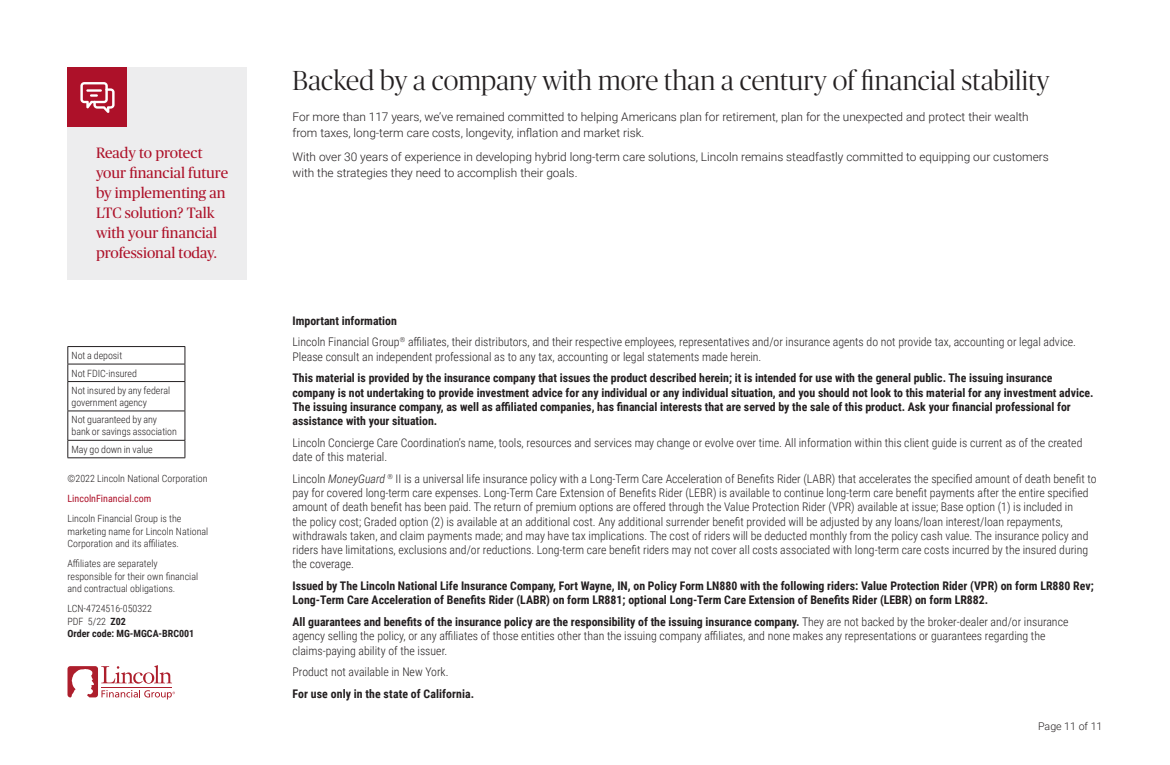
<style>
.page{position:relative;width:1170px;height:765px;background:#fff}
.page>*{position:absolute;margin:0;border:0;box-sizing:border-box;transform-origin:0 0}
.Subheader_1{font:300 27.5px "Publico Banner";letter-spacing:.01em;color:#231f20}
.CTA{font:15px/20px "Publico Headline";color:#ad1129}
.Disclosure_-_9_5_12{font:300 11.88px/14.2px "Roboto Condensed";color:#231f20}
.Disclosure_-_9_5_12-2{font:700 11.88px/14.2px "Roboto Condensed";color:#231f20}
.Body_Copy{font:300 11.88px/16.2px "Roboto";color:#231f20}
.Page_Numbers__Header{font:300 10.62px "Roboto";color:#231f20}
.Disclosure_-_8_10_Li{font:300 10px/12.5px "Roboto Condensed";color:#231f20}
.Bank_Box_-_Back_Page{font:300 10px/11.9px "Roboto Condensed";letter-spacing:-.005em;color:#231f20}
.Disclosure_-_8_10_Li-2{font:700 10px/12.5px "Roboto Condensed";color:#231f20}
.Disclosure_-_8_10_Li-3{font:10px "Roboto Condensed";color:#ad1129}
.s1{font-weight:300}
.s2{font-style:italic}
.s3{font-weight:700}
</style>
<div class="page">
<hr style="left:68px;top:346px;width:117px;height:1px;background:#231f20">
<hr style="left:68px;top:364px;width:117px;height:1px;background:#231f20">
<hr style="left:68px;top:381px;width:117px;height:1px;background:#231f20">
<hr style="left:68px;top:411px;width:117px;height:1px;background:#231f20">
<hr style="left:68px;top:440px;width:117px;height:1px;background:#231f20">
<svg style="left:68px;top:347px;width:1px;height:111px"></svg>
<svg style="left:185px;top:347px;width:1px;height:111px"></svg>
<hr style="left:68px;top:458px;width:117px;height:1px;background:#231f20">
<div style="left:68px;top:68px;width:180px;height:212px;background:#ededee"></div>
<div style="left:68px;top:68px;width:60px;height:60px;background:#ad1129"></div>
<svg style="left:80px;top:82px;width:35px;height:31px"></svg>
<svg style="left:68px;top:665px;width:107px;height:34px"></svg>
<p class="CTA" style="left:96px;top:142px;width:134px">Ready to protect your financial future by implementing an<br>LTC solution? Talk with your financial professional today.</p>
<p class="Bank_Box_-_Back_Page" style="left:72px;top:349px;width:52px">Not a deposit</p>
<p class="Bank_Box_-_Back_Page" style="left:72px;top:367px;width:67px">Not FDIC-insured</p>
<p class="Bank_Box_-_Back_Page" style="left:72px;top:384px;width:100px">Not insured by any federal government agency</p>
<p class="Bank_Box_-_Back_Page" style="left:72px;top:414px;width:107px">Not guaranteed by any bank or savings association</p>
<p class="Bank_Box_-_Back_Page" style="left:72px;top:443px;width:83px">May go down in value</p>
<p class="Disclosure_-_8_10_Li" style="left:68px;top:472px;width:142px">©2022 Lincoln National Corporation</p>
<p class="Disclosure_-_8_10_Li-3" style="left:68px;top:492px;width:85px">LincolnFinancial.com</p>
<p class="Disclosure_-_8_10_Li" style="left:68px;top:512px;width:142px">Lincoln Financial Group is the marketing name for Lincoln National<br>Corporation and its affiliates.</p>
<p class="Disclosure_-_8_10_Li" style="left:68px;top:557px;width:132px">Affiliates are separately responsible for their own financial and contractual obligations.</p>
<p class="Disclosure_-_8_10_Li-2" style="left:68px;top:602px;width:128px"><span class="s1">LCN-4724516-050322<br>PDF 5/22</span> Z02<br>Order code: MG-MGCA-BRC001</p>
<p class="Subheader_1" style="left:292px;top:62px;width:758px">Backed by a company with more than a century of financial stability</p>
<p class="Body_Copy" style="left:292px;top:108px;width:738px">For more than 117 years, we’ve remained committed to helping Americans plan for retirement, plan for the unexpected and protect their wealth from taxes, long-term care costs, longevity, inflation and market risk.</p>
<p class="Body_Copy" style="left:292px;top:148px;width:758px">With over 30 years of experience in developing hybrid long-term care solutions, Lincoln remains steadfastly committed to equipping our customers with the strategies they need to accomplish their goals.</p>
<p class="Disclosure_-_9_5_12-2" style="left:292px;top:313px;width:106px">Important information</p>
<p class="Disclosure_-_9_5_12" style="left:292px;top:334px;width:785px">Lincoln Financial Group <sup>®</sup> affiliates, their distributors, and their respective employees, representatives and/or insurance agents do not provide tax, accounting or legal advice.<br>Please consult an independent professional as to any tax, accounting or legal statements made herein.</p>
<p class="Disclosure_-_9_5_12-2" style="left:293px;top:370px;width:803px">This material is provided by the insurance company that issues the product described herein; it is intended for use with the general public. The issuing insurance company is not undertaking to provide investment advice for any individual or any individual situation, and you should not look to this material for any investment advice.<br>The issuing insurance company, as well as affiliated companies, has financial interests that are served by the sale of this product. Ask your financial professional for assistance with your situation.</p>
<p class="Disclosure_-_9_5_12" style="left:293px;top:435px;width:792px">Lincoln Concierge Care Coordination’s name, tools, resources and services may change or evolve over time. All information within this client guide is current as of the created date of this material.</p>
<p class="Disclosure_-_9_5_12" style="left:292px;top:471px;width:806px">Lincoln <span class="s2">MoneyGuard</span> <sup>®</sup> II is a universal life insurance policy with a Long-Term Care Acceleration of Benefits Rider (LABR) that accelerates the specified amount of death benefit to pay for covered long-term care expenses. Long-Term Care Extension of Benefits Rider (LEBR) is available to continue long-term care benefit payments after the entire specified amount of death benefit has been paid. The return of premium options are offered through the Value Protection Rider (VPR) available at issue; Base option (1) is included in<br>the policy cost; Graded option (2) is available at an additional cost. Any additional surrender benefit provided will be adjusted by any loans/loan interest/loan repayments, withdrawals taken, and claim payments made; and may have tax implications. The cost of riders will be deducted monthly from the policy cash value. The insurance policy and riders have limitations, exclusions and/or reductions. Long-term care benefit riders may not cover all costs associated with long-term care costs incurred by the insured during the coverage.</p>
<p class="Disclosure_-_9_5_12-2" style="left:292px;top:578px;width:803px">Issued by The Lincoln National Life Insurance Company, Fort Wayne, IN, on Policy Form LN880 with the following riders: Value Protection Rider (VPR) on form LR880 Rev;<br>Long-Term Care Acceleration of Benefits Rider (LABR) on form LR881; optional Long-Term Care Extension of Benefits Rider (LEBR) on form LR882.</p>
<p class="Disclosure_-_9_5_12" style="left:292px;top:614px;width:777px"><span class="s3">All guarantees and benefits of the insurance policy are the responsibility of the issuing insurance company.</span> They are not backed by the broker-dealer and/or insurance agency selling the policy, or any affiliates of those entities other than the issuing company affiliates, and none makes any representations or guarantees regarding the claims-paying ability of the issuer.</p>
<p class="Disclosure_-_9_5_12" style="left:292px;top:664px;width:158px">Product not available in New York.</p>
<p class="Disclosure_-_9_5_12-2" style="left:292px;top:686px;width:183px">For use only in the state of California.</p>
<p class="Page_Numbers__Header" style="left:1038px;top:719px;width:66px">Page 11 of 11</p>
</div>
